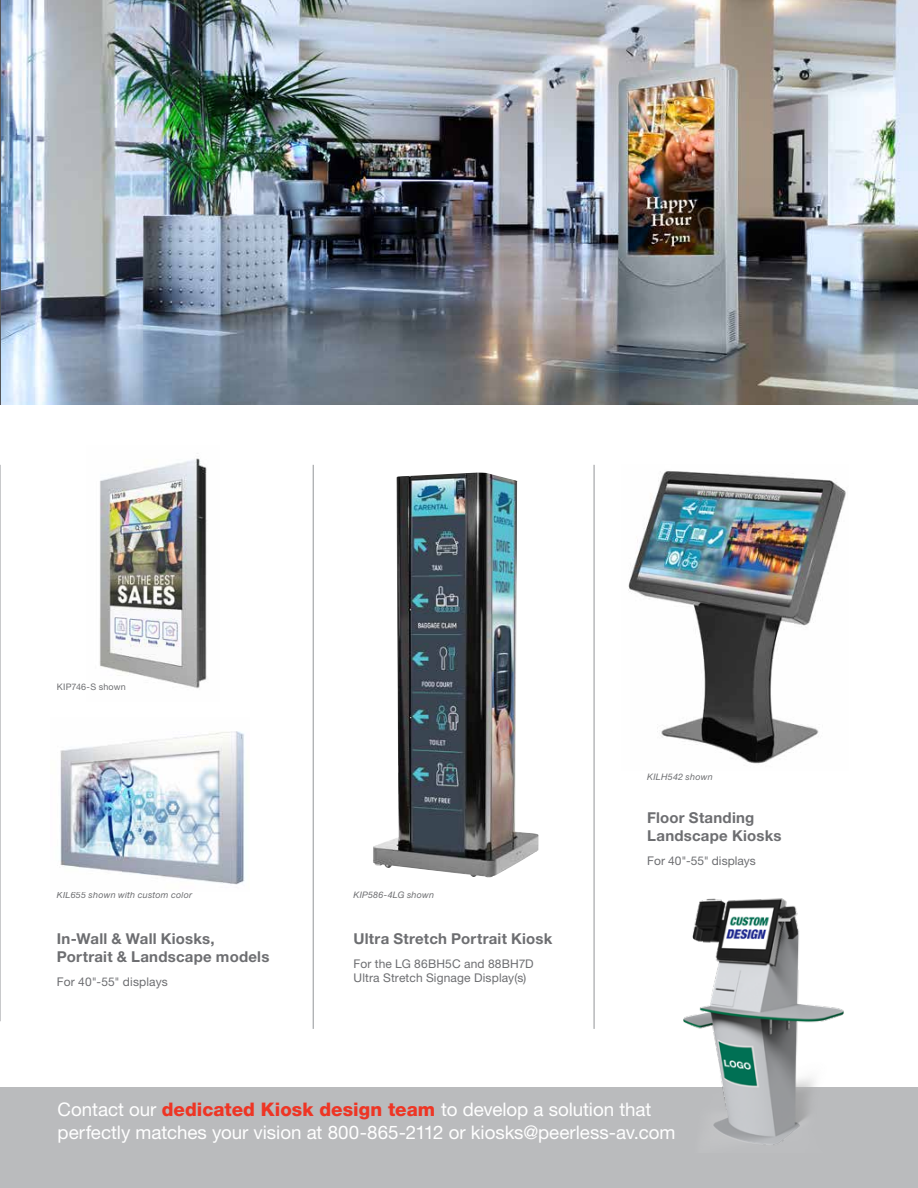
<style>
.page{position:relative;width:918px;height:1188px;background:#fff}
.page>*{position:absolute;margin:0;border:0;box-sizing:border-box;transform-origin:0 0}
.t1{font:18.75px/22.5px "Helvetica Neue LT Std";letter-spacing:-.005em;color:#fff}
.t2{font:700 15px/18px "Helvetica Neue LT Std";letter-spacing:.015em;color:#6d6e71}
.t3{font:12px/14.4px "Helvetica Neue LT Std";letter-spacing:.01em;color:#6d6e71}
.t4{font:italic 9px "Helvetica Neue LT Std";letter-spacing:.02em;color:#6d6e71}
.t5{font:9px "Helvetica Neue LT Std";letter-spacing:.02em;color:#6d6e71}
.s1{font-weight:800;color:#ee3524}
</style>
<div class="page">
<div style="left:0;top:1088px;width:918px;height:100px;background:#babbbd"></div>
<img style="left:0;top:0;width:918px;height:405px">
<hr style="left:0;top:0;width:1px;height:404px;background:#54565a">
<hr style="left:313px;top:465px;width:1px;height:564px;background:#939598">
<hr style="left:594px;top:465px;width:1px;height:564px;background:#939598">
<img style="left:628px;top:471px;width:218px;height:293px">
<img style="left:675px;top:898px;width:178px;height:247px">
<img style="left:99px;top:453px;width:108px;height:236px">
<img style="left:60px;top:731px;width:185px;height:154px">
<hr style="left:0;top:465px;width:1px;height:556px;background:#939598">
<img style="left:373px;top:472px;width:166px;height:405px">
<p class="t5" style="left:57px;top:681px;width:70px">KIP746-S shown</p>
<p class="t4" style="left:57px;top:890px;width:137px">KIL655 shown with custom color</p>
<p class="t2" style="left:57px;top:930px;width:214px">In-Wall &amp; Wall Kiosks,<br>Portrait &amp; Landscape models</p>
<p class="t3" style="left:57px;top:974px;width:112px">For 40"-55" displays</p>
<p class="t4" style="left:354px;top:890px;width:82px">KIP586-4LG shown</p>
<p class="t2" style="left:354px;top:930px;width:200px">Ultra Stretch Portrait Kiosk</p>
<p class="t3" style="left:354px;top:956px;width:182px">For the LG 86BH5C and 88BH7D<br>Ultra Stretch Signage Display(s)</p>
<p class="t4" style="left:647px;top:772px;width:67px">KILH542 shown</p>
<p class="t2" style="left:647px;top:809px;width:136px">Floor Standing<br>Landscape Kiosks</p>
<p class="t3" style="left:647px;top:853px;width:110px">For 40"-55" displays</p>
<p class="t1" style="left:58px;top:1098px;width:619px">Contact our <span class="s1">dedicated Kiosk design team</span> to develop a solution that perfectly matches your vision at 800-865-2112 or kiosks@peerless-av.com</p>
</div>
